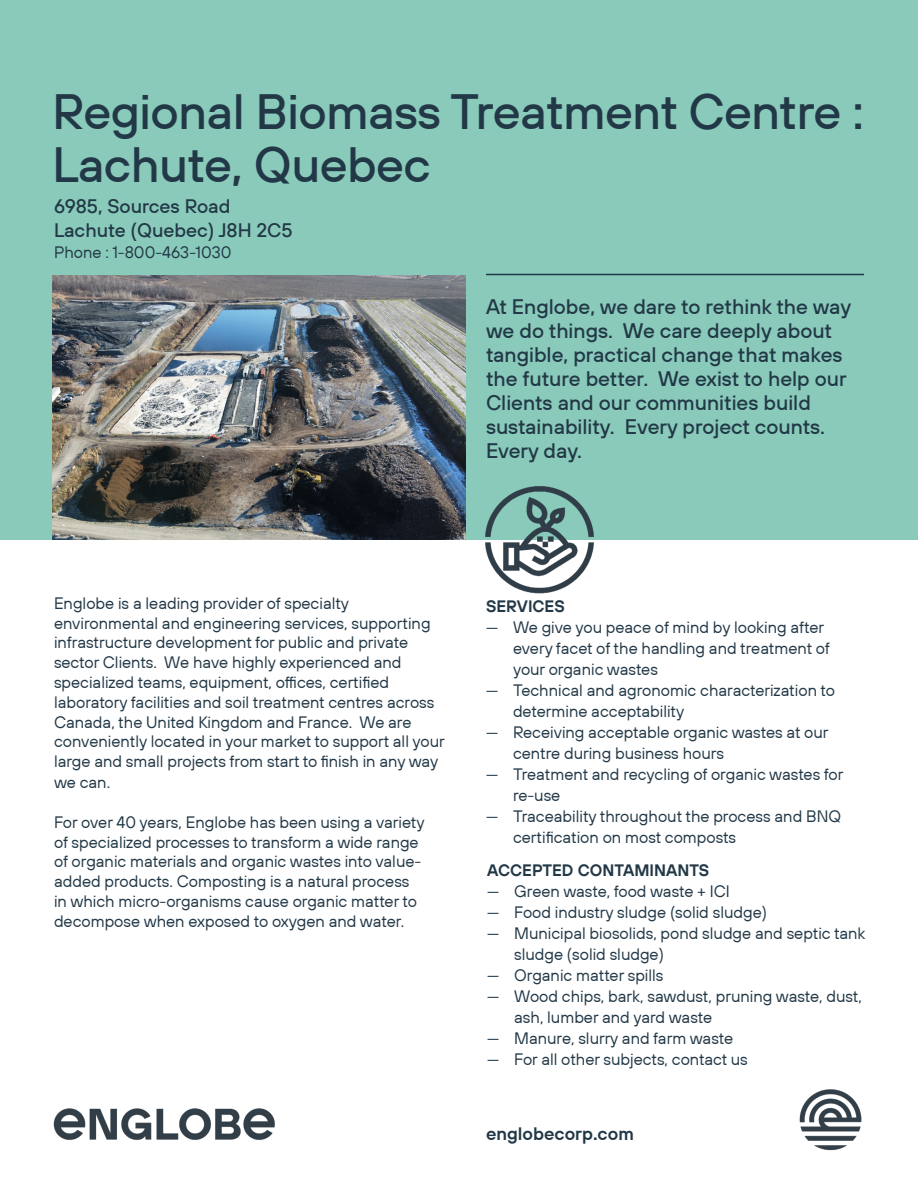
<style>
.page{position:relative;width:918px;height:1188px;background:#fff}
.page>*{position:absolute;margin:0;border:0;box-sizing:border-box;transform-origin:0 0}
.t1{font:500 49.5px/52.5px "TT Hoves";letter-spacing:-.01em;color:#223847}
.t2{font:500 21px/24px "TT Hoves";color:#223847}
.t3{font:500 19.5px "TT Hoves";color:#223847}
.t4{font:600 18px "TT Hoves";color:#223847}
.t5{font:16.5px/20px "TT Hoves";color:#223847}
.t6{font:600 16.5px "TT Hoves";color:#223847}
</style>
<div class="page">
<div style="left:0;top:0;width:918px;height:540px;background:#8acaba"></div>
<hr style="left:486px;top:274px;width:378px;height:1px;background:#223847">
<img style="left:799px;top:1089px;width:63px;height:62px">
<img style="left:53px;top:1108px;width:222px;height:32px">
<img style="left:485px;top:486px;width:109px;height:108px">
<img style="left:52px;top:275px;width:413px;height:264px">
<p class="t1" style="left:52px;top:85px;width:813px">Regional Biomass Treatment Centre :<br>Lachute, Quebec</p>
<p class="t3" style="left:54px;top:194px;width:178px">6985, Sources Road</p>
<p class="t3" style="left:54px;top:217px;width:240px">Lachute (Quebec) J8H 2C5</p>
<p class="t5" style="left:54px;top:242px;width:179px">Phone : 1-800-463-1030</p>
<p class="t2" style="left:486px;top:294px;width:367px">At Englobe, we dare to rethink the way we do things. We care deeply about tangible, practical change that makes the future better. We exist to help our Clients and our communities build sustainability. Every project counts.<br>Every day.</p>
<p class="t5" style="left:54px;top:593px;width:392px">Englobe is a leading provider of specialty environmental and engineering services, supporting infrastructure development for public and private sector Clients. We have highly experienced and specialized teams, equipment, offices, certified laboratory facilities and soil treatment centres across Canada, the United Kingdom and France. We are conveniently located in your market to support all your large and small projects from start to finish in any way we can.</p>
<p class="t5" style="left:54px;top:812px;width:372px">For over 40 years, Englobe has been using a variety of specialized processes to transform a wide range of organic materials and organic wastes into value&shy;added products. Composting is a natural process in which micro-organisms cause organic matter to decompose when exposed to oxygen and water.</p>
<p class="t6" style="left:486px;top:595px;width:80px">SERVICES</p>
<p class="t5" style="left:513px;top:616px;width:319px;line-height:21px;text-indent:-27px">— We give you peace of mind by looking after every facet of the handling and treatment of your organic wastes</p>
<p class="t5" style="left:513px;top:679px;width:324px;line-height:21px;text-indent:-27px">— Technical and agronomic characterization to determine acceptability</p>
<p class="t5" style="left:513px;top:721px;width:317px;line-height:21px;text-indent:-27px">— Receiving acceptable organic wastes at our centre during business hours</p>
<p class="t5" style="left:513px;top:763px;width:332px;line-height:21px;text-indent:-27px">— Treatment and recycling of organic wastes for re-use</p>
<p class="t5" style="left:513px;top:805px;width:330px;line-height:21px;text-indent:-27px">— Traceability throughout the process and BNQ certification on most composts</p>
<p class="t6" style="left:487px;top:859px;width:224px">ACCEPTED CONTAMINANTS</p>
<p class="t5" style="left:487px;top:881px;width:244px">— Green waste, food waste + ICI</p>
<p class="t5" style="left:487px;top:902px;width:281px">— Food industry sludge (solid sludge)</p>
<p class="t5" style="left:514px;top:922px;width:353px;line-height:21px;text-indent:-27px">— Municipal biosolids, pond sludge and septic tank sludge (solid sludge)</p>
<p class="t5" style="left:487px;top:965px;width:178px">— Organic matter spills</p>
<p class="t5" style="left:514px;top:985px;width:349px;line-height:21px;text-indent:-27px">— Wood chips, bark, sawdust, pruning waste, dust, ash, lumber and yard waste</p>
<p class="t5" style="left:487px;top:1028px;width:247px">— Manure, slurry and farm waste</p>
<p class="t5" style="left:487px;top:1049px;width:262px">— For all other subjects, contact us</p>
<p class="t4" style="left:486px;top:1122px;width:149px">englobecorp.com</p>
</div>
